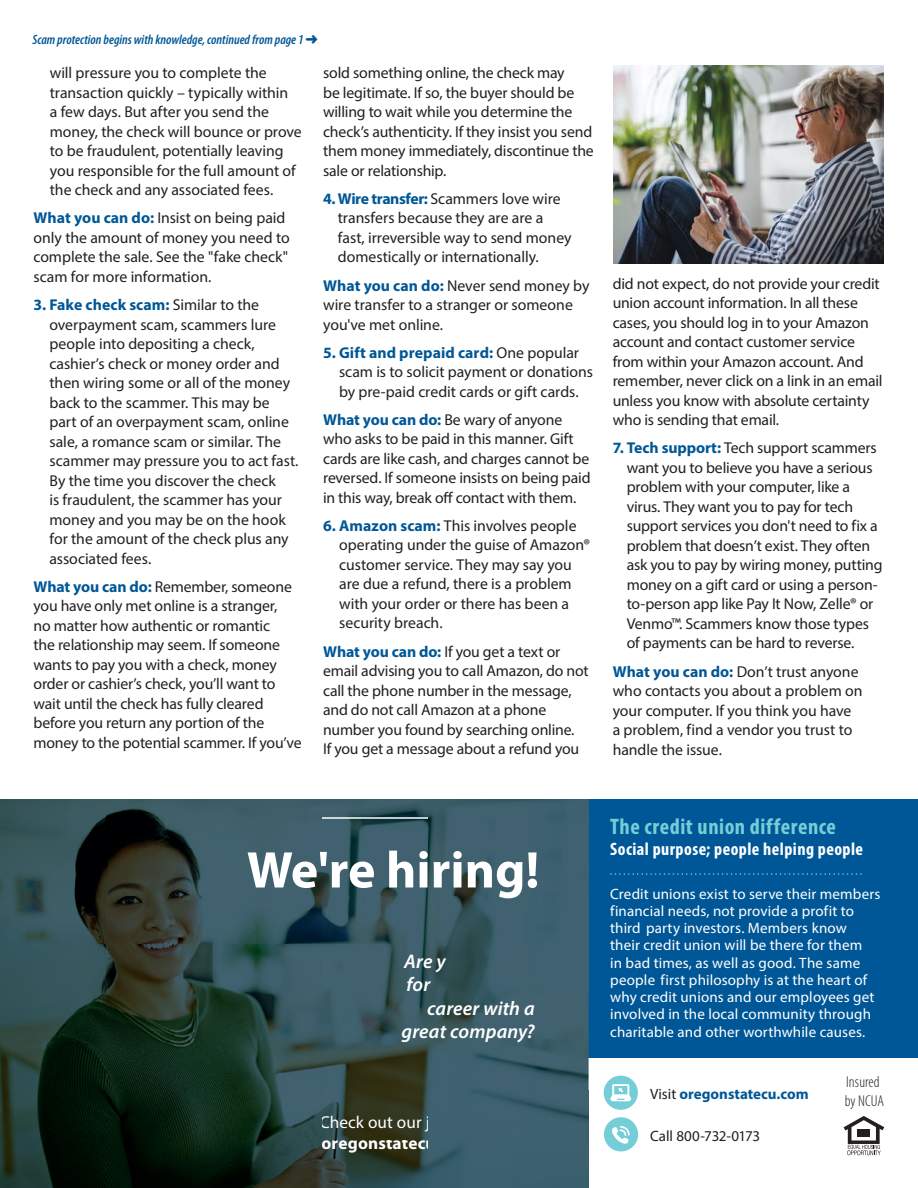
<style>
.page{position:relative;width:918px;height:1188px;background:#fff}
.page>*{position:absolute;margin:0;border:0;box-sizing:border-box;transform-origin:0 0}
.t1{font:700 51.9px "Myriad Pro";color:#fff}
.t2{font:700 condensed 22.5px "Myriad Pro";letter-spacing:.025em;color:#75cdd7}
.t3{font:italic 600 19.8px/23.2px "Myriad Pro";letter-spacing:.005em;color:#fff;text-align:right}
.t4{font:700 condensed 18px "Myriad Pro";letter-spacing:.025em;color:#fff}
.t5{font:700 17.25px "Myriad Pro";letter-spacing:.01em;color:#fff}
.t6{font:17.25px "Myriad Pro";letter-spacing:.005em;color:#fff}
.t7{font:15.75px/19.5px "Myriad Pro";letter-spacing:-.01em;color:#231f20}
.t8{font:300 condensed 15.75px "Myriad Pro";letter-spacing:.01em;color:#231f20}
.t9{font:15px/17.2px "Myriad Pro";letter-spacing:.01em;color:#fff}
.t10{font:700 15px "Myriad Pro";color:#005797}
.t11{font:15px "Myriad Pro";letter-spacing:-.01em;color:#231f20}
.t12{font:italic 600 condensed 13.5px "Myriad Pro";color:#005797}
.s1{font-weight:700;color:#005797}
.s2{font-weight:400;color:#231f20}
</style>
<div class="page">
<div style="left:582px;top:799px;width:336px;height:259px;background:#005797"></div>
<img style="left:0;top:799px;width:589px;height:389px">
<svg style="left:18px;top:817px;width:551px;height:353px;background:#2e484a"></svg>
<img style="left:614px;top:65px;width:270px;height:199px">
<svg style="left:610px;top:873px;width:252px;height:2px"></svg>
<div style="left:604px;top:1117px;width:34px;height:34px;background:#75cdd7;border-radius:50%"></div>
<svg style="left:612px;top:1126px;width:18px;height:18px"></svg>
<div style="left:604px;top:1076px;width:34px;height:34px;background:#75cdd7;border-radius:50%"></div>
<svg style="left:610px;top:1084px;width:21px;height:17px"></svg>
<svg style="left:844px;top:1116px;width:40px;height:39px"></svg>
<p class="t12" style="left:33px;top:32px;width:287px">Scam protection begins with knowledge, continued from page 1 ➜</p>
<p class="t7" style="left:50px;top:63px;width:253px">will pressure you to complete the transaction quickly – typically within<br>a few days. But after you send the money, the check will bounce or prove to be fraudulent, potentially leaving you responsible for the full amount of the check and any associated fees.</p>
<p class="t7" style="left:34px;top:208px;width:258px"><span class="s1">What you can do:</span> Insist on being paid only the amount of money you need to complete the sale. See the "fake check" scam for more information.</p>
<p class="t7" style="left:49px;top:295px;width:251px;text-indent:-16px"><span class="s1">3. Fake check scam:</span> Similar to the overpayment scam, scammers lure people into depositing a check, cashier’s check or money order and then wiring some or all of the money back to the scammer. This may be part of an overpayment scam, online sale, a romance scam or similar. The scammer may pressure you to act fast.<br>By the time you discover the check<br>is fraudulent, the scammer has your money and you may be on the hook for the amount of the check plus any associated fees.</p>
<p class="t7" style="left:34px;top:576px;width:270px"><span class="s1">What you can do:</span> Remember, someone you have only met online is a stranger,<br>no matter how authentic or romantic<br>the relationship may seem. If someone wants to pay you with a check, money order or cashier’s check, you’ll want to wait until the check has fully cleared before you return any portion of the money to the potential scammer. If you’ve</p>
<p class="t7" style="left:323px;top:63px;width:272px">sold something online, the check may<br>be legitimate. If so, the buyer should be willing to wait while you determine the check’s authenticity. If they insist you send them money immediately, discontinue the sale or relationship.</p>
<p class="t7" style="left:338px;top:189px;width:235px;text-indent:-15px"><span class="s1">4.Wire transfer:</span> Scammers love wire transfers because they are are a fast, irreversible way to send money domestically or internationally.</p>
<p class="t7" style="left:323px;top:275px;width:268px"><span class="s1">What you can do:</span> Never send money by wire transfer to a stranger or someone you've met online.</p>
<p class="t7" style="left:339px;top:342px;width:256px;text-indent:-16px"><span class="s1">5. Gift and prepaid card:</span> One popular scam is to solicit payment or donations by pre-paid credit cards or gift cards.</p>
<p class="t7" style="left:323px;top:410px;width:269px"><span class="s1">What you can do:</span> Be wary of anyone who asks to be paid in this manner. Gift cards are like cash, and charges cannot be reversed. If someone insists on being paid in this way, break o˜ contact with them.</p>
<p class="t7" style="left:339px;top:516px;width:253px;text-indent:-16px"><span class="s1">6. Amazon scam:</span> This involves people operating under the guise of Amazon® customer service. They may say you are due a refund, there is a problem with your order or there has been a security breach.</p>
<p class="t7" style="left:323px;top:641px;width:267px"><span class="s1">What you can do:</span> If you get a text or email advising you to call Amazon, do not call the phone number in the message, and do not call Amazon at a phone number you found by searching online.<br>If you get a message about a refund you</p>
<p class="t7" style="left:613px;top:274px;width:271px">did not expect, do not provide your credit union account information. In all these cases, you should log in to your Amazon account and contact customer service from within your Amazon account. And remember, never click on a link in an email unless you know with absolute certainty who is sending that email.</p>
<p class="t7" style="left:627px;top:438px;width:257px;text-indent:-14px"><span class="s1">7. Tech support:</span> Tech support scammers want you to believe you have a serious problem with your computer, like a virus. They want you to pay for tech support services you don't need to fix a problem that doesn’t exist. They often ask you to pay by wiring money, putting money on a gift card or using a person&shy;to-person app like Pay It Now, Zelle® or Venmo™. Scammers know those types of payments can be hard to reverse.</p>
<p class="t7" style="left:613px;top:661px;width:251px"><span class="s1">What you can do:</span> Don’t trust anyone who contacts you about a problem on your computer. If you think you have a problem, find a vendor you trust to handle the issue.</p>
<h1 class="t1" style="left:247px;top:836px;width:294px">We're hiring!</h1>
<p class="t3" style="left:404px;top:949px;width:43px;text-align:left">Are y for</p>
<p class="t3" style="left:402px;top:996px;width:135px">career with a great company?</p>
<p class="t6" style="left:320px;top:1112px;width:112px">Check out our j</p>
<p class="t5" style="left:322px;top:1132px;width:116px">oregonstatecu</p>
<h2 class="t2" style="left:610px;top:813px;width:227px">The credit union difference</h2>
<p class="t4" style="left:610px;top:838px;width:254px">Social purpose; people helping people</p>
<p class="t9" style="left:610px;top:885px;width:272px">Credit unions exist to serve their members financial needs, not provide a profit to third party investors. Members know<br>their credit union will be there for them<br>in bad times, as well as good. The same people first philosophy is at the heart of why credit unions and our employees get involved in the local community through charitable and other worthwhile causes.</p>
<p class="t8" style="left:846px;top:1074px;width:35px">Insured</p>
<p class="t10" style="left:650px;top:1084px;width:160px"><span class="s2">Visit</span> oregonstatecu.com</p>
<p class="t8" style="left:845px;top:1093px;width:41px">by NCUA</p>
<p class="t11" style="left:650px;top:1127px;width:112px">Call 800-732-0173</p>
</div>
